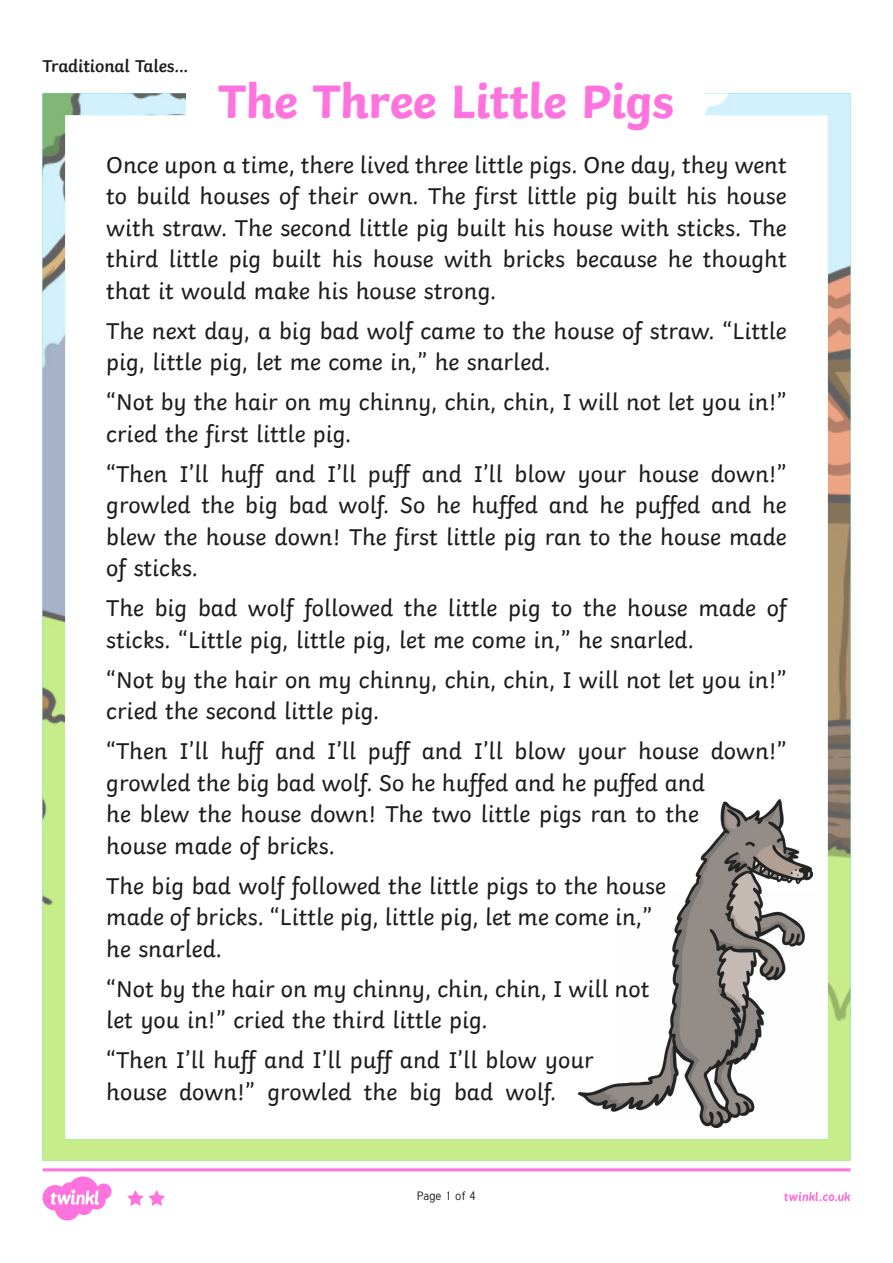
<style>
.page{position:relative;width:893px;height:1263px;background:#fff}
.page>*{position:absolute;margin:0;border:0;box-sizing:border-box;transform-origin:0 0}
.Heading_1{font:700 49.5px "Twinkl";letter-spacing:-.01em;color:#ff73de}
.KS1_Body_Copy{font:24px/31.5px "Twinkl";color:#1c1c1c}
.SUBHEADER{font:600 18px "Twinkl";letter-spacing:-.01em;color:#1c1c1c}
.t1{font:12px "Tuffy";color:#1c1c1c}
</style>
<div class="page">
<svg style="left:43px;top:1168px;width:807px;height:52px"></svg>
<img style="left:43px;top:93px;width:807px;height:1068px">
<div style="left:186px;top:50px;width:519px;height:89px;background:#fff"></div>
<img style="left:578px;top:799px;width:234px;height:328px">
<p class="SUBHEADER" style="left:43px;top:52px;width:147px">Traditional Tales...</p>
<p class="Heading_1" style="left:218px;top:60px;width:458px">The Three Little Pigs</p>
<p class="KS1_Body_Copy" style="left:106px;top:147px;width:682px;text-align:justify">Once upon a time, there lived three little pigs. One day, they went to build houses of their own. The first little pig built his house with straw. The second little pig built his house with sticks. The third little pig built his house with bricks because he thought that it would make his house strong.</p>
<p class="KS1_Body_Copy" style="left:106px;top:313px;width:682px">The next day, a big bad wolf came to the house of straw. “Little pig, little pig, let me come in,” he snarled.</p>
<p class="KS1_Body_Copy" style="left:106px;top:384px;width:682px">“Not by the hair on my chinny, chin, chin, I will not let you in!” cried the first little pig.</p>
<p class="KS1_Body_Copy" style="left:106px;top:456px;width:682px;text-align:justify">“Then I’ll huff and I’ll puff and I’ll blow your house down!” growled the big bad wolf. So he huffed and he puffed and he blew the house down! The first little pig ran to the house made of sticks.</p>
<p class="KS1_Body_Copy" style="left:106px;top:590px;width:682px">The big bad wolf followed the little pig to the house made of sticks. “Little pig, little pig, let me come in,” he snarled.</p>
<p class="KS1_Body_Copy" style="left:106px;top:662px;width:682px">“Not by the hair on my chinny, chin, chin, I will not let you in!” cried the second little pig.</p>
<p class="KS1_Body_Copy" style="left:106px;top:733px;width:682px">“Then I’ll huff and I’ll puff and I’ll blow your house down!” growled the big bad wolf. So he huffed and he puffed and<br>he blew the house down! The two little pigs ran to the<br>house made of bricks.</p>
<p class="KS1_Body_Copy" style="left:106px;top:868px;width:561px">The big bad wolf followed the little pigs to the house made of bricks. “Little pig, little pig, let me come in,” he snarled.</p>
<p class="KS1_Body_Copy" style="left:106px;top:971px;width:545px">“Not by the hair on my chinny, chin, chin, I will not let you in!” cried the third little pig.</p>
<p class="KS1_Body_Copy" style="left:106px;top:1042px;width:489px">“Then I’ll huff and I’ll puff and I’ll blow your house down!” growled the big bad wolf.</p>
<p class="t1" style="left:417px;top:1188px;width:60px">Page 1 of 4</p>
</div>
